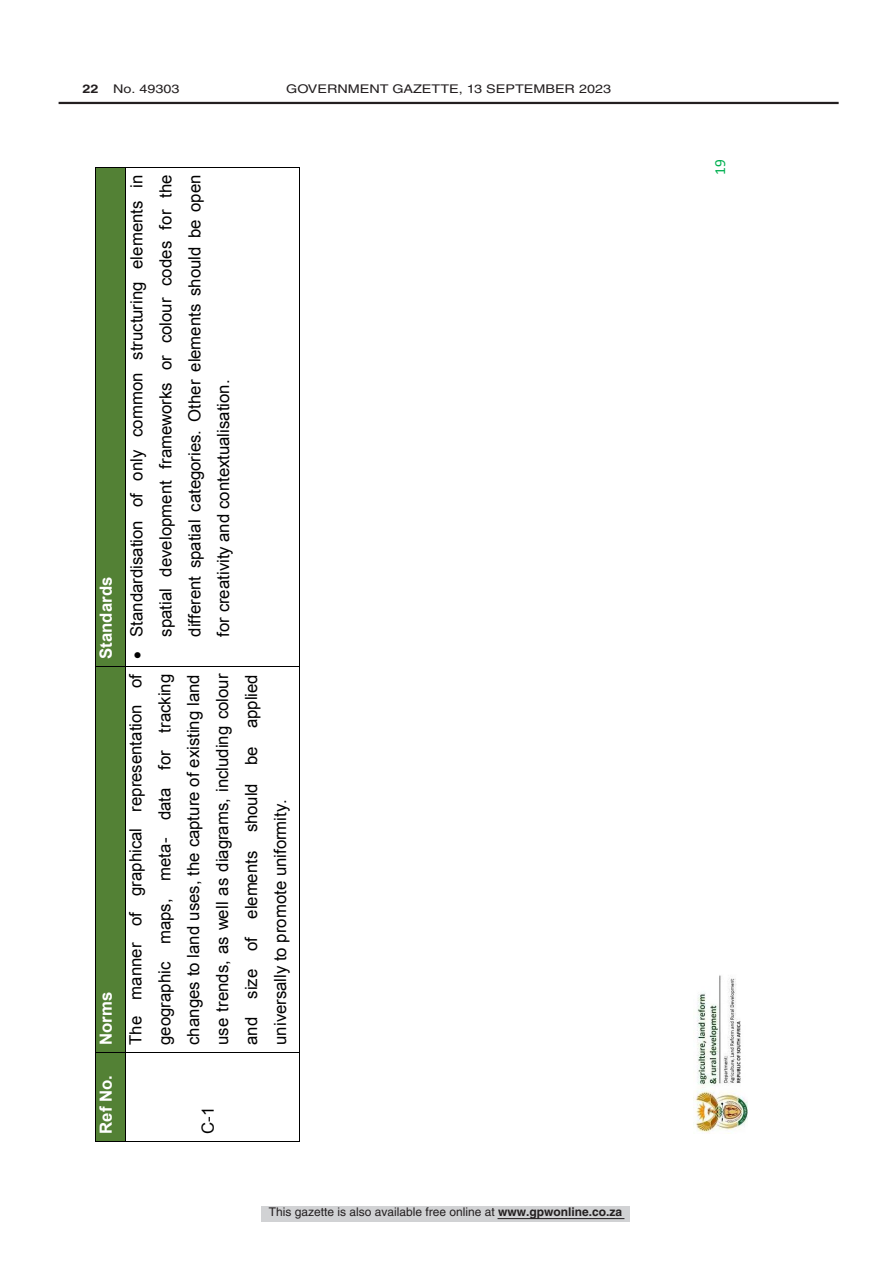
<style>
.page{position:relative;width:893px;height:1263px;background:#fff}
.page>*{position:absolute;margin:0;border:0;box-sizing:border-box;transform-origin:0 0}
.t1{font:16.8px/29px "Arial";color:#000;text-align:justify}
.t2{font:700 16.8px "Arial";color:#fff}
.t3{font:15.45px "Calibri";color:#00b050}
.t4{font:12px "Helvetica LT Std";color:#231f20}
.t5{font:12px "Helvetica LT Std";color:#231f20;scale:1.2 1}
.s1{font-weight:700}
</style>
<div class="page">
<div style="left:261px;top:1206px;width:369px;height:16px;background:#d1d2d4"></div>
<hr style="left:498px;top:1218px;width:126px;height:1px;background:#231f20">
<hr style="left:59px;top:102px;width:780px;height:2px;background:#231f20">
<img style="left:693px;top:975px;width:55px;height:159px">
<div style="left:96px;top:1053px;width:29px;height:88px;background:#538135"></div>
<div style="left:96px;top:667px;width:29px;height:385px;background:#538135"></div>
<div style="left:96px;top:167px;width:29px;height:499px;background:#538135"></div>
<hr style="left:95px;top:1053px;width:1px;height:88px;background:#000">
<hr style="left:95px;top:667px;width:1px;height:385px;background:#000">
<hr style="left:95px;top:167px;width:1px;height:499px;background:#000">
<svg style="left:95px;top:1141px;width:31px;height:1px"></svg>
<hr style="left:125px;top:1053px;width:1px;height:88px;background:#000">
<svg style="left:95px;top:1052px;width:31px;height:1px"></svg>
<hr style="left:125px;top:667px;width:1px;height:385px;background:#000">
<svg style="left:95px;top:666px;width:31px;height:1px"></svg>
<hr style="left:125px;top:167px;width:1px;height:499px;background:#000">
<svg style="left:96px;top:167px;width:29px;height:1px"></svg>
<hr style="left:126px;top:1141px;width:173px;height:1px;background:#000">
<hr style="left:299px;top:1053px;width:1px;height:88px;background:#000">
<hr style="left:126px;top:1052px;width:173px;height:1px;background:#000">
<hr style="left:299px;top:667px;width:1px;height:385px;background:#000">
<hr style="left:126px;top:666px;width:173px;height:1px;background:#000">
<hr style="left:299px;top:167px;width:1px;height:499px;background:#000">
<hr style="left:126px;top:167px;width:173px;height:1px;background:#000">
<p class="t5" style="left:83px;top:82px;width:82px"><span class="s1">22</span> No. 49303</p>
<p class="t5" style="left:286px;top:82px;width:200px">GOVERNMENT GAZETTE, 13 Septem</p>
<p class="t5" style="left:545px;top:82px;width:56px">ber 2023</p>
<p class="t2" style="left:95px;top:659px;width:84px;rotate:-90deg">Standards</p>
<p class="t2" style="left:95px;top:1045px;width:55px;rotate:-90deg">Norms</p>
<p class="t2" style="left:95px;top:1134px;width:60px;rotate:-90deg">Ref No.</p>
<p class="t1" style="left:122px;top:637px;width:464px;text-indent:-22px;rotate:-90deg">• Standardisation of only common structuring elements in spatial development frameworks or colour codes for the different spatial categories. Other elements should be open for creativity and contextualisation.</p>
<p class="t1" style="left:121px;top:1045px;width:373px;rotate:-90deg">The manner of graphical representation of geographic maps, meta- data for tracking changes to land uses, the capture of existing land use trends, as well as diagrams, including colour and size of elements should be applied universally to promote uniformity.</p>
<p class="t1" style="left:194px;top:1134px;width:28px;rotate:-90deg">C-1</p>
<p class="t4" style="left:269px;top:1204px;width:355px">This gazette is also available free online at <span class="s1">www.gpwonline.co.za</span></p>
<p class="t3" style="left:709px;top:175px;width:17px;rotate:-90deg">19</p>
</div>
